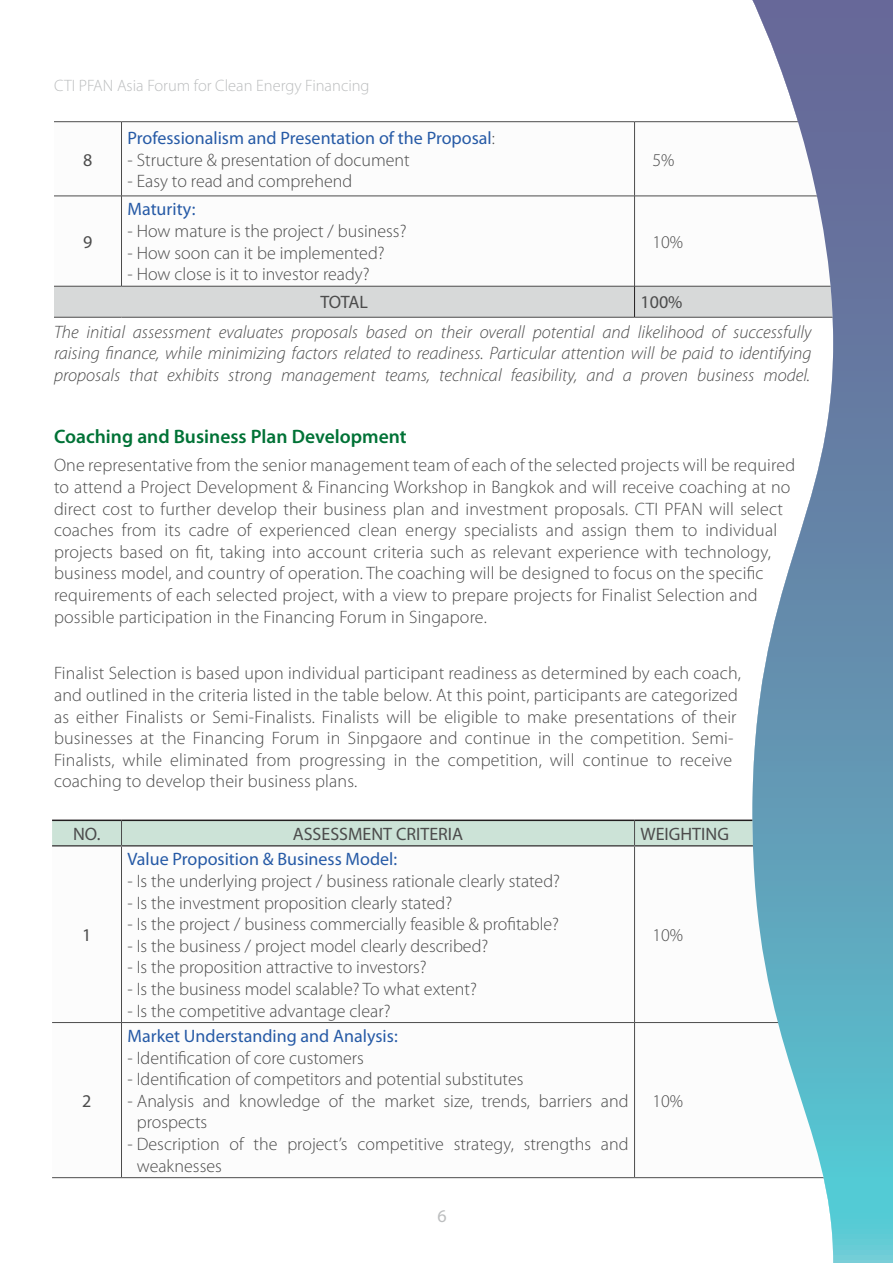
<style>
.page{position:relative;width:893px;height:1263px;background:#fff}
.page>*{position:absolute;margin:0;border:0;box-sizing:border-box;transform-origin:0 0}
.t1{font:600 19.5px "Myriad Pro";color:#007236}
.t2{font:300 18px/21.6px "Myriad Pro";letter-spacing:.01em;color:#4c4c4c}
.t3{font:italic 300 18px/21.6px "Myriad Pro";color:#4c4c4c;text-align:justify}
.t4{font:18px "Myriad Pro";color:#265aa6}
.t5{font:18px "Myriad Pro";color:#4c4c4c}
.t6{font:18px "Myriad Pro";color:#bcbebf}
.t7{font:300 16.5px "Myriad Pro";color:#bcbebf}
.s1{font-weight:300;color:#4c4c4c}
</style>
<div class="page">
<svg style="left:54px;top:122px;width:698px;height:164px"></svg>
<div style="left:54px;top:287px;width:698px;height:30px;background:#d7d9d9"></div>
<hr style="left:634px;top:121px;width:205px;height:1px;background:#4c4c4c">
<hr style="left:122px;top:121px;width:512px;height:1px;background:#4c4c4c">
<hr style="left:634px;top:122px;width:1px;height:74px;background:#4c4c4c">
<hr style="left:54px;top:121px;width:68px;height:1px;background:#4c4c4c">
<hr style="left:121px;top:122px;width:1px;height:74px;background:#4c4c4c">
<hr style="left:122px;top:196px;width:512px;height:1px;background:#4c4c4c">
<hr style="left:634px;top:196px;width:205px;height:1px;background:#4c4c4c">
<hr style="left:634px;top:196px;width:1px;height:90px;background:#4c4c4c">
<hr style="left:54px;top:196px;width:68px;height:1px;background:#4c4c4c">
<hr style="left:121px;top:196px;width:1px;height:90px;background:#4c4c4c">
<hr style="left:634px;top:286px;width:205px;height:1px;background:#4c4c4c">
<hr style="left:634px;top:317px;width:205px;height:1px;background:#4c4c4c">
<hr style="left:54px;top:286px;width:68px;height:1px;background:#4c4c4c">
<hr style="left:122px;top:286px;width:512px;height:1px;background:#4c4c4c">
<hr style="left:634px;top:286px;width:1px;height:31px;background:#221e1f">
<hr style="left:54px;top:317px;width:68px;height:1px;background:#4c4c4c">
<hr style="left:122px;top:317px;width:512px;height:1px;background:#4c4c4c">
<svg style="left:52px;top:846px;width:700px;height:331px"></svg>
<div style="left:52px;top:821px;width:700px;height:24px;background:#cce3d7"></div>
<hr style="left:121px;top:846px;width:1px;height:176px;background:#4c4c4c">
<hr style="left:634px;top:846px;width:1px;height:176px;background:#4c4c4c">
<hr style="left:52px;top:1022px;width:70px;height:1px;background:#4c4c4c">
<hr style="left:122px;top:1022px;width:512px;height:1px;background:#4c4c4c">
<hr style="left:121px;top:1023px;width:1px;height:154px;background:#4c4c4c">
<hr style="left:634px;top:1022px;width:203px;height:1px;background:#4c4c4c">
<hr style="left:634px;top:1023px;width:1px;height:154px;background:#4c4c4c">
<hr style="left:52px;top:1177px;width:70px;height:1px;background:#4c4c4c">
<hr style="left:122px;top:1177px;width:512px;height:1px;background:#4c4c4c">
<hr style="left:634px;top:1177px;width:203px;height:1px;background:#4c4c4c">
<hr style="left:52px;top:819px;width:70px;height:2px;background:#221e1f">
<hr style="left:122px;top:819px;width:512px;height:2px;background:#221e1f">
<hr style="left:634px;top:819px;width:203px;height:2px;background:#221e1f">
<hr style="left:52px;top:845px;width:70px;height:1px;background:#4c4c4c">
<hr style="left:122px;top:845px;width:512px;height:1px;background:#4c4c4c">
<hr style="left:634px;top:845px;width:203px;height:1px;background:#4c4c4c">
<svg style="left:752px;top:0;width:141px;height:1263px"></svg>
<p class="t7" style="left:54px;top:76px;width:317px">CTI PFAN Asia Forum for Clean Energy Financing</p>
<p class="t5" style="left:83px;top:148px;width:11px">8</p>
<p class="t5" style="left:83px;top:231px;width:11px">9</p>
<p class="t4" style="left:128px;top:127px;width:369px">Professionalism and Presentation of the Proposal<span class="s1">:</span></p>
<p class="t2" style="left:128px;top:149px;width:284px">- Structure &amp; presentation of document</p>
<p class="t2" style="left:128px;top:170px;width:226px">- Easy to read and comprehend</p>
<p class="t4" style="left:128px;top:198px;width:69px">Maturity:</p>
<p class="t2" style="left:128px;top:220px;width:281px">- How mature is the project / business?</p>
<p class="t2" style="left:128px;top:242px;width:259px">- How soon can it be implemented?</p>
<p class="t2" style="left:128px;top:263px;width:244px">- How close is it to investor ready?</p>
<p class="t2" style="left:652px;top:149px;width:24px">5%</p>
<p class="t2" style="left:652px;top:231px;width:32px">10%</p>
<p class="t5" style="left:320px;top:291px;width:49px">TOTAL</p>
<p class="t5" style="left:641px;top:291px;width:43px">100%</p>
<p class="t3" style="left:54px;top:321px;width:759px">The initial assessment evaluates proposals based on their overall potential and likelihood of successfully raising finance, while minimizing factors related to readiness. Particular attention will be paid to identifying proposals that exhibits strong management teams, technical feasibility, and a proven business model.</p>
<p class="t1" style="left:54px;top:424px;width:354px">Coaching and Business Plan Development</p>
<p class="t2" style="left:54px;top:454px;width:743px">One representative from the senior management team of each of the selected projects will be required to attend a Project Development &amp; Financing Workshop in Bangkok and will receive coaching at no direct cost to further develop their business plan and investment proposals. CTI PFAN will select coaches from its cadre of experienced clean energy specialists and assign them to individual projects based on fit, taking into account criteria such as relevant experience with technology, business model, and country of operation. The coaching will be designed to focus on the specific requirements of each selected project, with a view to prepare projects for Finalist Selection and possible participation in the Financing Forum in Singapore.</p>
<p class="t2" style="left:54px;top:662px;width:689px">Finalist Selection is based upon individual participant readiness as determined by each coach, and outlined in the criteria listed in the table below. At this point, participants are categorized as either Finalists or Semi-Finalists. Finalists will be eligible to make presentations of their businesses at the Financing Forum in Sinpgaore and continue in the competition. Semi-Finalists, while eliminated from progressing in the competition, will continue to receive coaching to develop their business plans.</p>
<p class="t5" style="left:73px;top:823px;width:29px">NO.</p>
<p class="t5" style="left:293px;top:823px;width:172px">ASSESSMENT CRITERIA</p>
<p class="t5" style="left:640px;top:823px;width:90px">WEIGHTING</p>
<p class="t5" style="left:82px;top:924px;width:11px">1</p>
<p class="t5" style="left:82px;top:1090px;width:11px">2</p>
<p class="t4" style="left:127px;top:848px;width:271px">Value Proposition &amp; Business Model:</p>
<p class="t2" style="left:127px;top:870px;width:434px">- Is the underlying project / business rationale clearly stated?</p>
<p class="t2" style="left:127px;top:891px;width:326px">- Is the investment proposition clearly stated?</p>
<p class="t2" style="left:127px;top:913px;width:433px">- Is the project / business commercially feasible &amp; profitable?</p>
<p class="t2" style="left:127px;top:935px;width:362px">- Is the business / project model clearly described?</p>
<p class="t2" style="left:127px;top:956px;width:301px">- Is the proposition attractive to investors?</p>
<p class="t2" style="left:127px;top:978px;width:351px">- Is the business model scalable? To what extent?</p>
<p class="t2" style="left:127px;top:999px;width:265px">- Is the competitive advantage clear?</p>
<p class="t4" style="left:127px;top:1025px;width:272px">Market Understanding and Analysis:</p>
<p class="t2" style="left:127px;top:1047px;width:238px">- Identification of core customers</p>
<p class="t2" style="left:127px;top:1068px;width:397px">- Identification of competitors and potential substitutes</p>
<p class="t2" style="left:137px;top:1090px;width:493px;text-indent:-9px">- Analysis and knowledge of the market size, trends, barriers and prospects</p>
<p class="t2" style="left:137px;top:1133px;width:493px;text-indent:-9px">- Description of the project’s competitive strategy, strengths and weaknesses</p>
<p class="t6" style="left:437px;top:1205px;width:11px">6</p>
<p class="t2" style="left:652px;top:924px;width:32px">10%</p>
<p class="t2" style="left:652px;top:1090px;width:32px">10%</p>
</div>
